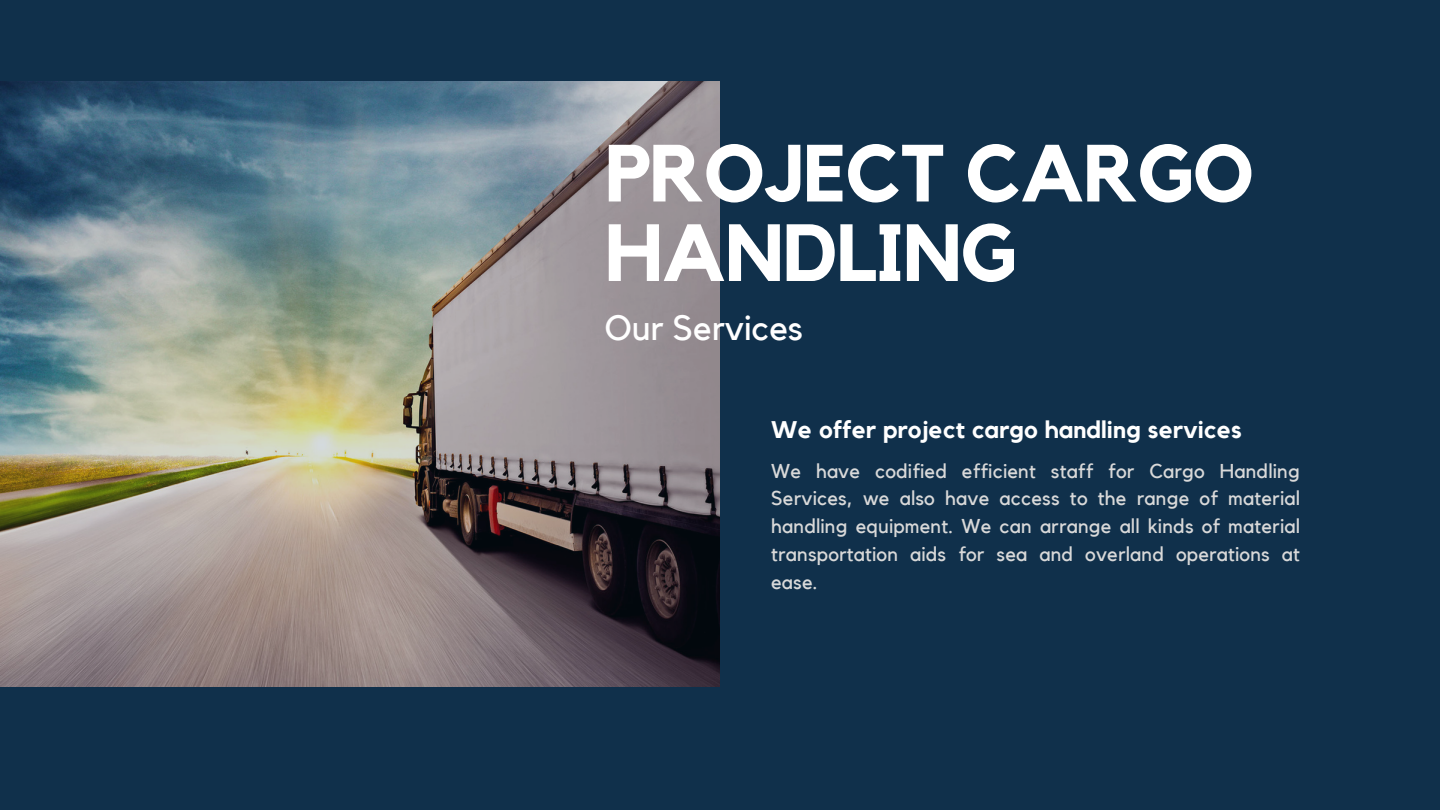
<style>
.page{position:relative;width:1440px;height:810px;background:#10304b}
.page>*{position:absolute;margin:0;border:0;box-sizing:border-box;transform-origin:0 0}
.t1{font:700 80px/79.5px "Kollektif";letter-spacing:-.01em;color:#fff}
.t2{font:35px "Kollektif";color:#fff}
.t3{font:700 24px "Kollektif";letter-spacing:.01em;color:#fff}
.t4{font:20px/27.8px "Kollektif";letter-spacing:.01em;color:#d9d9d9;text-align:justify}
</style>
<div class="page">
<img style="left:0;top:81px;width:720px;height:605px">
<h1 class="t1" style="left:605px;top:137px;width:651px">PROJECT CARGO<br>HANDLING</h1>
<h2 class="t2" style="left:605px;top:311px;width:200px">Our Services</h2>
<p class="t3" style="left:771px;top:418px;width:472px">We offer project cargo handling services</p>
<p class="t4" style="left:771px;top:458px;width:530px">We have codified efficient staff for Cargo Handling Services, we also have access to the range of material handling equipment. We can arrange all kinds of material transportation aids for sea and overland operations at ease.</p>
</div>
